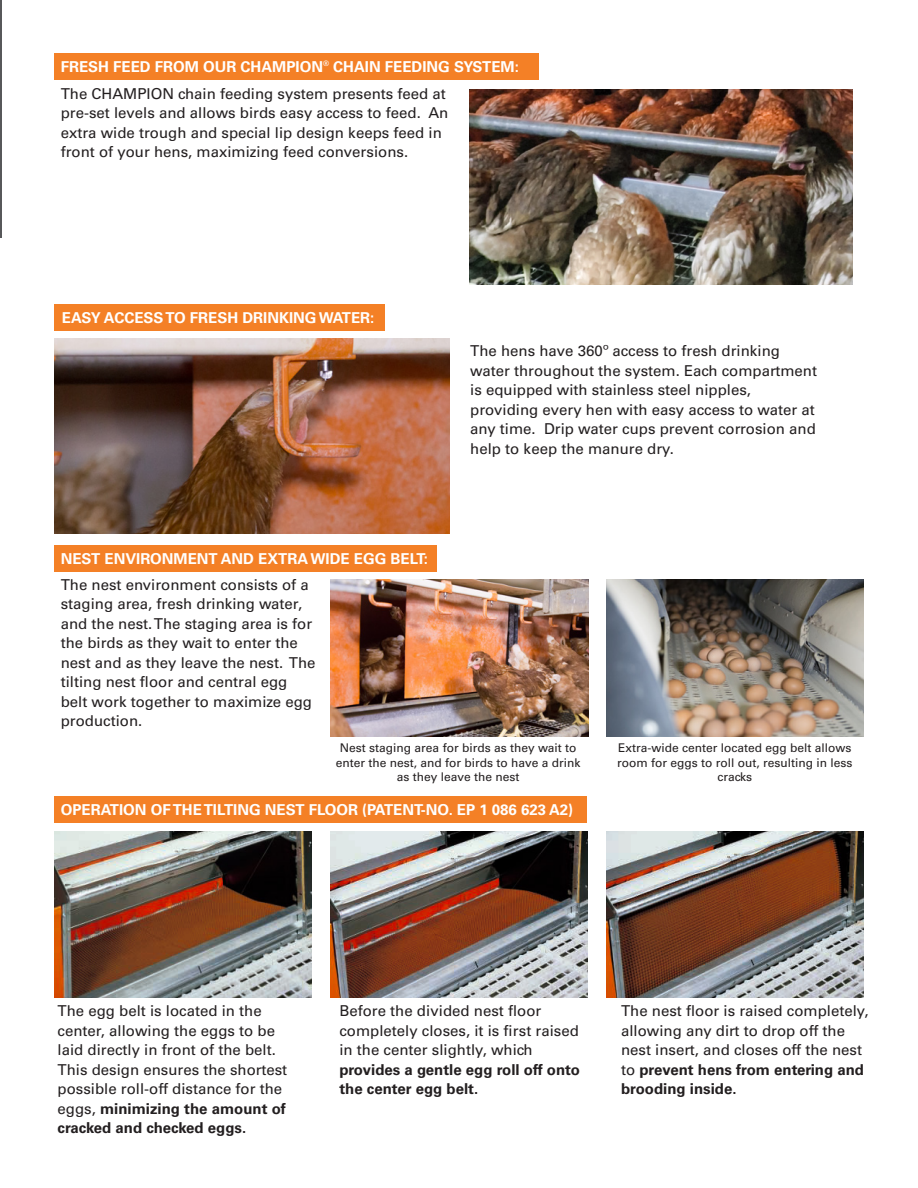
<style>
.page{position:relative;width:918px;height:1188px;background:#fff}
.page>*{position:absolute;margin:0;border:0;box-sizing:border-box;transform-origin:0 0}
.t1{font:15px/19.5px "Univers LT Std";color:#231f20}
.t2{font:700 15px/26.2px "Univers LT Std";color:#fff}
.t3{font:700 15px/19.5px "Univers LT Std";color:#231f20}
.t4{font:12px/14.4px "Univers LT Std";color:#231f20;text-align:center}
.s1{font-weight:400;color:#231f20}
.s2{font-weight:700}
</style>
<div class="page">
<div style="left:54px;top:54px;width:484px;height:26px;background:#f48026"></div>
<div style="left:54px;top:304px;width:331px;height:26px;background:#f48026"></div>
<div style="left:54px;top:545px;width:382px;height:26px;background:#f48026"></div>
<div style="left:54px;top:796px;width:532px;height:27px;background:#f48026"></div>
<img style="left:470px;top:90px;width:383px;height:195px">
<img style="left:54px;top:339px;width:396px;height:195px">
<img style="left:606px;top:579px;width:258px;height:158px">
<img style="left:330px;top:579px;width:258px;height:158px">
<img style="left:54px;top:832px;width:258px;height:165px">
<img style="left:330px;top:832px;width:258px;height:165px">
<img style="left:606px;top:832px;width:258px;height:165px">
<hr style="left:0;top:0;width:2px;height:237px;background:#57585a">
<p class="t2" style="left:61px;top:54px;width:460px">FRESH FEED FROM OUR CHAMPION<sup>®</sup> CHAIN FEEDING SYSTEM:<br><span class="s1">The CHAMPION chain feeding system presents feed at</span></p>
<p class="t1" style="left:61px;top:103px;width:389px">pre-set levels and allows birds easy access to feed. An extra wide trough and special lip design keeps feed in front of your hens, maximizing feed conversions.</p>
<p class="t2" style="left:62px;top:305px;width:314px">EASY ACCESS TO FRESH DRINKING WATER:</p>
<p class="t2" style="left:61px;top:545px;width:369px">NEST ENVIRONMENT AND EXTRA WIDE EGG BELT:</p>
<p class="t1" style="left:61px;top:575px;width:256px">The nest environment consists of a staging area, fresh drinking water, and the nest. The staging area is for the birds as they wait to enter the nest and as they leave the nest. The tilting nest floor and central egg belt work together to maximize egg production.</p>
<p class="t1" style="left:470px;top:341px;width:348px">The hens have 360º access to fresh drinking water throughout the system. Each compartment is equipped with stainless steel nipples, providing every hen with easy access to water at any time. Drip water cups prevent corrosion and help to keep the manure dry.</p>
<p class="t4" style="left:336px;top:741px;width:246px">Nest staging area for birds as they wait to enter the nest, and for birds to have a drink as they leave the nest</p>
<p class="t2" style="left:61px;top:797px;width:514px">OPERATION OF THE TILTING NEST FLOOR (PATENT-NO. EP 1 086 623 A2)</p>
<p class="t4" style="left:617px;top:741px;width:237px">Extra-wide center located egg belt allows room for eggs to roll out, resulting in less cracks</p>
<p class="t1" style="left:58px;top:1001px;width:231px">The egg belt is located in the center, allowing the eggs to be laid directly in front of the belt.<br>This design ensures the shortest possible roll-off distance for the eggs, <span class="s2">minimizing the amount of cracked and checked eggs.</span></p>
<p class="t1" style="left:339px;top:1001px;width:241px">Before the divided nest floor completely closes, it is first raised in the center slightly, which</p>
<p class="t3" style="left:339px;top:1060px;width:242px">provides a gentle egg roll off onto the center egg belt.</p>
<p class="t1" style="left:621px;top:1001px;width:249px">The nest floor is raised completely, allowing any dirt to drop off the nest insert, and closes off the nest to <span class="s2">prevent hens from entering and brooding inside.</span></p>
</div>
